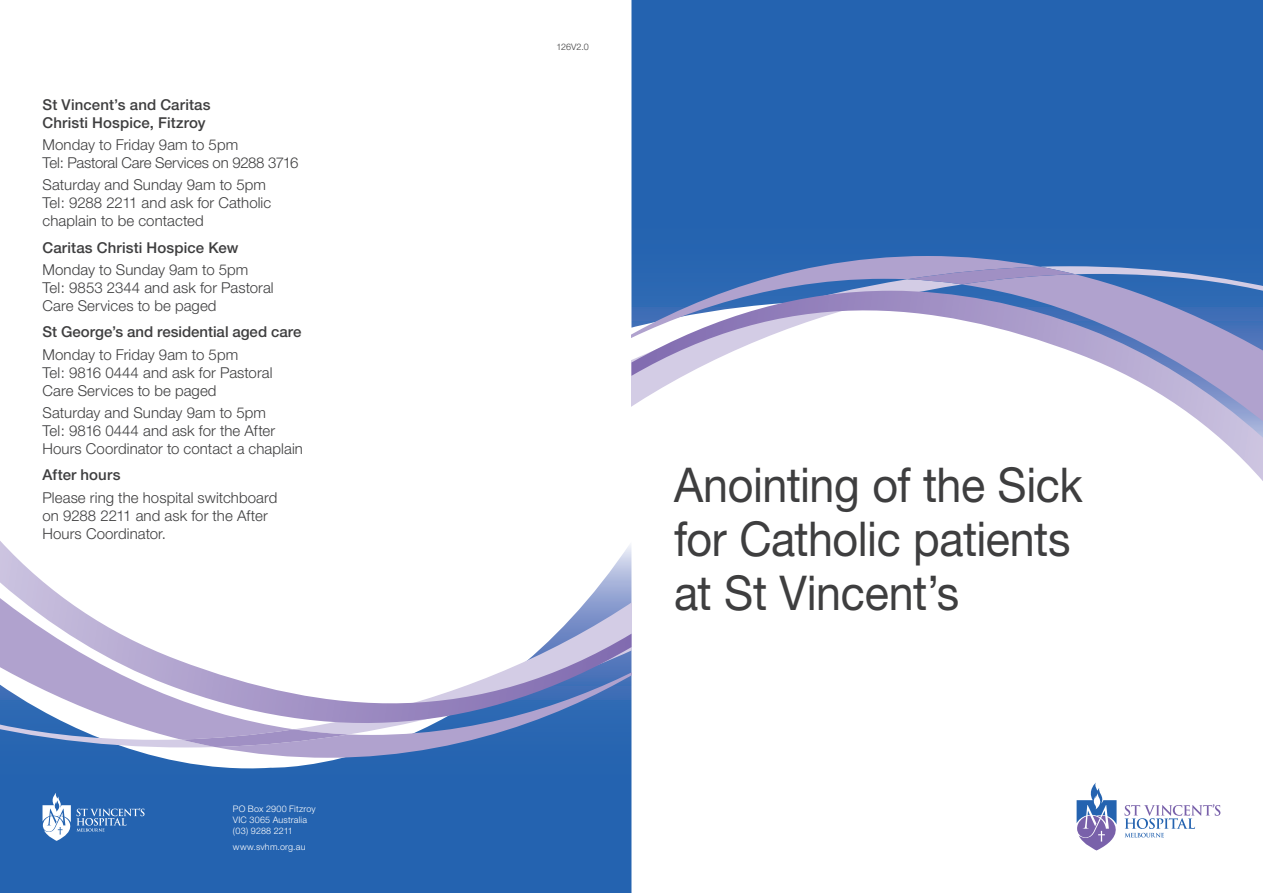
<style>
.page{position:relative;width:1263px;height:893px;background:#fff}
.page>*{position:absolute;margin:0;border:0;box-sizing:border-box;transform-origin:0 0}
.t1{font:48px/54px "Helvetica Neue";letter-spacing:-.01em;color:#3e3e3f;scale:.93 1}
.t2{font:300 15px/18px "Helvetica Neue";letter-spacing:.005em;color:#3e3e3f}
.t3{font:500 15px/18px "Helvetica Neue";letter-spacing:.005em;color:#3e3e3f}
.t4{font:300 9px/10.8px "Helvetica Neue";letter-spacing:.02em;color:#fff}
.t5{font:300 9px "Helvetica Neue";letter-spacing:.005em;color:#3e3e3f}
</style>
<div class="page">
<div style="left:0;top:758px;width:631px;height:135px;background:#2463b0"></div>
<div style="left:631px;top:0;width:632px;height:256px;background:#2463b0"></div>
<svg style="left:631px;top:256px;width:632px;height:10px;background:#4673b7"></svg>
<svg style="left:631px;top:266px;width:632px;height:22px;background:#6584c0"></svg>
<svg style="left:907px;top:267px;width:168px;height:17px;background:#a89cca"></svg>
<svg style="left:631px;top:288px;width:632px;height:193px"></svg>
<svg style="left:0;top:747px;width:631px;height:11px;fill:#2765b1"></svg>
<svg style="left:181px;top:746px;width:168px;height:1px"></svg>
<svg style="left:0;top:541px;width:631px;height:205px"></svg>
<svg style="left:43px;top:793px;width:102px;height:48px;background:#5284c0"></svg>
<svg style="left:1076px;top:782px;width:144px;height:68px"></svg>
<p class="t3" style="left:43px;top:95px;width:170px">St Vincent’s and Caritas<br>Christi Hospice, Fitzroy</p>
<p class="t2" style="left:43px;top:135px;width:257px">Monday to Friday 9am to 5pm<br>Tel: Pastoral Care Services on 9288 3716</p>
<p class="t2" style="left:43px;top:175px;width:230px">Saturday and Sunday 9am to 5pm<br>Tel: 9288 2211 and ask for Catholic chaplain to be contacted</p>
<p class="t3" style="left:43px;top:238px;width:197px">Caritas Christi Hospice Kew</p>
<p class="t2" style="left:43px;top:260px;width:233px">Monday to Sunday 9am to 5pm<br>Tel: 9853 2344 and ask for Pastoral<br>Care Services to be paged</p>
<p class="t3" style="left:43px;top:323px;width:260px">St George’s and residential aged care</p>
<p class="t2" style="left:43px;top:345px;width:231px">Monday to Friday 9am to 5pm<br>Tel: 9816 0444 and ask for Pastoral<br>Care Services to be paged</p>
<p class="t2" style="left:43px;top:403px;width:262px">Saturday and Sunday 9am to 5pm<br>Tel: 9816 0444 and ask for the After<br>Hours Coordinator to contact a chaplain</p>
<p class="t3" style="left:43px;top:466px;width:79px">After hours</p>
<p class="t2" style="left:43px;top:488px;width:236px">Please ring the hospital switchboard on 9288 2211 and ask for the After<br>Hours Coordinator.</p>
<p class="t4" style="left:233px;top:803px;width:84px">PO Box 2900 Fitzroy<br>VIC 3065 Australia (03) 9288 2211</p>
<p class="t4" style="left:233px;top:842px;width:74px">www.svhm.org.au</p>
<p class="t5" style="left:556px;top:41px;width:34px">126V2.0</p>
<h1 class="t1" style="left:674px;top:457px;width:441px">Anointing of the Sick for Catholic patients at St Vincent’s</h1>
</div>
